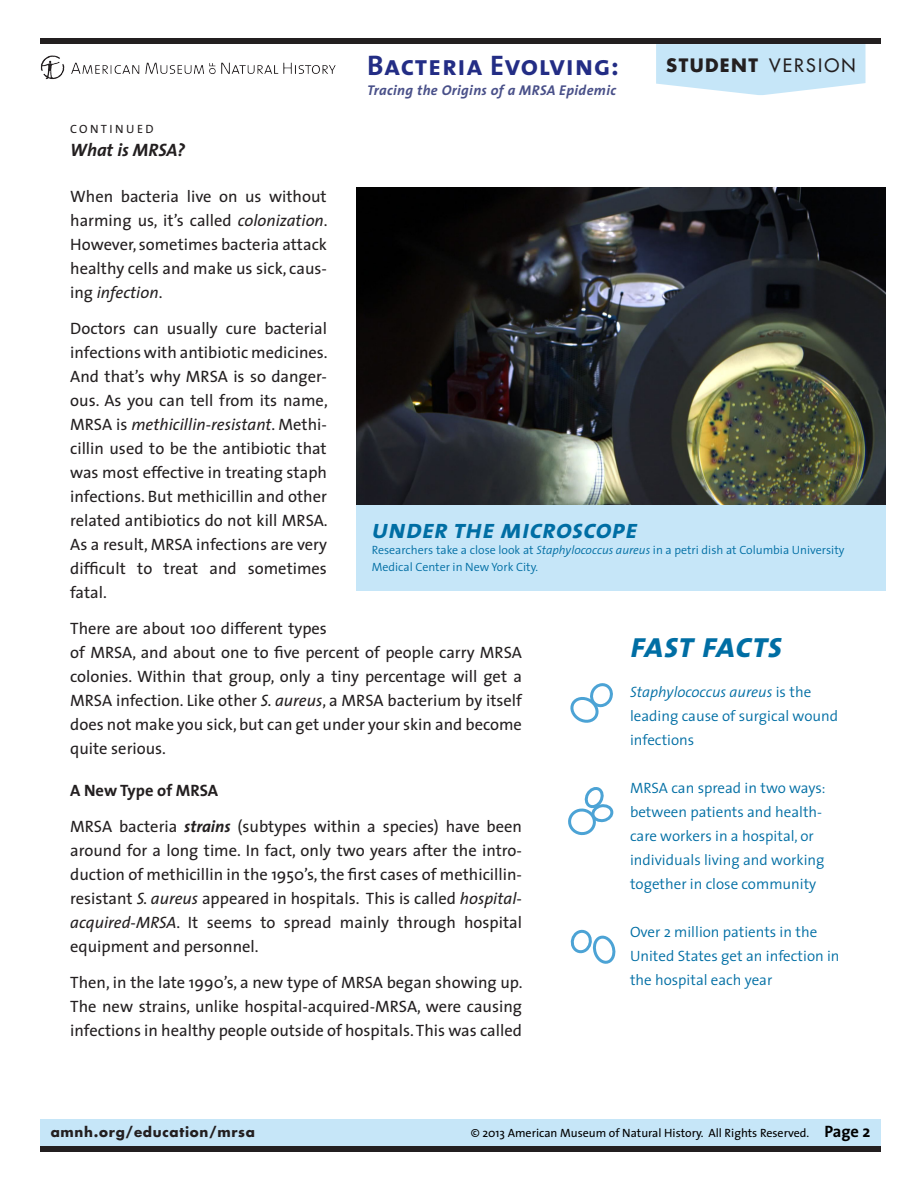
<style>
.page{position:relative;width:918px;height:1188px;background:#fff}
.page>*{position:absolute;margin:0;border:0;box-sizing:border-box;transform-origin:0 0}
.t1{font:italic 36px "The Sans Bold Caps";letter-spacing:-.01em;color:#006ea4}
.t2{font:28.5px "The Sans Bold Caps";letter-spacing:.025em;color:#232d85}
.t3{font:italic 27px "The Sans Bold Caps";color:#006ea4}
.t4{font:700 18px "Futura";letter-spacing:.075em;color:#231f20}
.t5{font:italic 700 18px "The Sans";color:#231f20}
.t6{font:16.5px/24px "The Sans";color:#231f20;text-align:justify}
.t7{font:300 15px/24px "The Sans";color:#006ea4}
.t8{font:italic 700 14.25px "The Sans";letter-spacing:.025em;color:#495089}
.t9{font:700 13.5px "Futura";letter-spacing:.05em;color:#231f20}
.t10{font:300 12px/16.5px "The Sans";color:#006ea4}
.t11{font:12px "The Sans";color:#000}
.t12{font:12px "The Sans Caps";letter-spacing:.2em;color:#231f20}
.s1{font-weight:400}
.s2{font-style:italic}
.s3{font-weight:700}
.s4{font-weight:700;font-style:italic}
.s5{font-weight:700;font-size:16.5px}
</style>
<div class="page">
<svg style="left:656px;top:44px;width:209px;height:51px;background:#cce8f8"></svg>
<div style="left:40px;top:1119px;width:840px;height:27px;background:#c6e6f8"></div>
<div style="left:40px;top:38px;width:840px;height:6px;background:#231f20"></div>
<div style="left:40px;top:1146px;width:840px;height:6px;background:#231f20"></div>
<img style="left:40px;top:55px;width:296px;height:25px">
<img style="left:356px;top:188px;width:530px;height:318px">
<div style="left:356px;top:506px;width:530px;height:85px;background:#c6e6f8"></div>
<svg style="left:570px;top:683px;width:43px;height:40px"></svg>
<svg style="left:568px;top:787px;width:46px;height:49px"></svg>
<svg style="left:570px;top:930px;width:46px;height:34px"></svg>
<h2 class="t2" style="left:367px;top:42px;width:253px">Bacteria Evolving:</h2>
<p class="t8" style="left:367px;top:78px;width:250px">Tracing the Origins of a MRSA Epidemic</p>
<p class="t4" style="left:666px;top:53px;width:191px">STUDENT <span class="s1">VERSION</span></p>
<p class="t12" style="left:70px;top:119px;width:85px">CONTINUED</p>
<p class="t5" style="left:70px;top:135px;width:116px">What is MRSA?</p>
<p class="t6" style="left:70px;top:184px;width:259px">When bacteria live on us without harming us, it’s called <span class="s2">colonization</span>.<br>However, sometimes bacteria attack healthy cells and make us sick, caus&shy;ing <span class="s2">infection</span>.</p>
<p class="t6" style="left:70px;top:316px;width:259px">Doctors can usually cure bacterial infections with antibiotic medicines.<br>And that’s why MRSA is so danger&shy;ous. As you can tell from its name, MRSA is <span class="s2">methicillin-resistant</span>. Methi&shy;cillin used to be the antibiotic that was most effective in treating staph infections. But methicillin and other related antibiotics do not kill MRSA.<br>As a result, MRSA infections are very difficult to treat and sometimes fatal.</p>
<p class="t6" style="left:70px;top:616px;width:453px;text-align:left">There are about 100 different types<br>of MRSA, and about one to five percent of people carry MRSA colonies. Within that group, only a tiny percentage will get a MRSA infection. Like other <span class="s2">S. aureus</span>, a MRSA bacterium by itself does not make you sick, but can get under your skin and become quite serious.</p>
<p class="t6" style="left:70px;top:772px;width:453px;line-height:36px"><span class="s3">A New Type of MRSA<br></span>MRSA bacteria <span class="s4">strains</span> (subtypes within a species) have been</p>
<p class="t6" style="left:70px;top:838px;width:453px">around for a long time. In fact, only two years after the intro&shy;duction of methicillin in the 1950’s, the first cases of methicillin&shy;resistant <span class="s2">S. aureus</span> appeared in hospitals. This is called <span class="s2">hospital&shy;acquired-MRSA</span>. It seems to spread mainly through hospital equipment and personnel.</p>
<p class="t6" style="left:70px;top:970px;width:454px">Then, in the late 1990’s, a new type of MRSA began showing up.<br>The new strains, unlike hospital-acquired-MRSA, were causing infections in healthy people outside of hospitals. This was called</p>
<h3 class="t3" style="left:372px;top:506px;width:267px">under the microscope</h3>
<p class="t10" style="left:372px;top:541px;width:474px">Researchers take a close look at <span class="s2">Staphylococcus aureus</span> in a petri dish at Columbia University<br>Medical Center in New York City.</p>
<h1 class="t1" style="left:630px;top:614px;width:154px">fast facts</h1>
<p class="t7" style="left:630px;top:680px;width:210px"><span class="s2">Staphylococcus aureus</span> is the leading cause of surgical wound infections</p>
<p class="t7" style="left:630px;top:776px;width:197px">MRSA can spread in two ways: between patients and health&shy;care workers in a hospital, or individuals living and working together in close community</p>
<p class="t7" style="left:630px;top:920px;width:211px">Over 2 million patients in the<br>United States get an infection in the hospital each year</p>
<p class="t9" style="left:51px;top:1123px;width:206px">amnh.org/education/mrsa</p>
<p class="t11" style="left:471px;top:1123px;width:401px">© 2013 American Museum of Natural History. All Rights Reserved. <span class="s5">Page 2</span></p>
</div>
